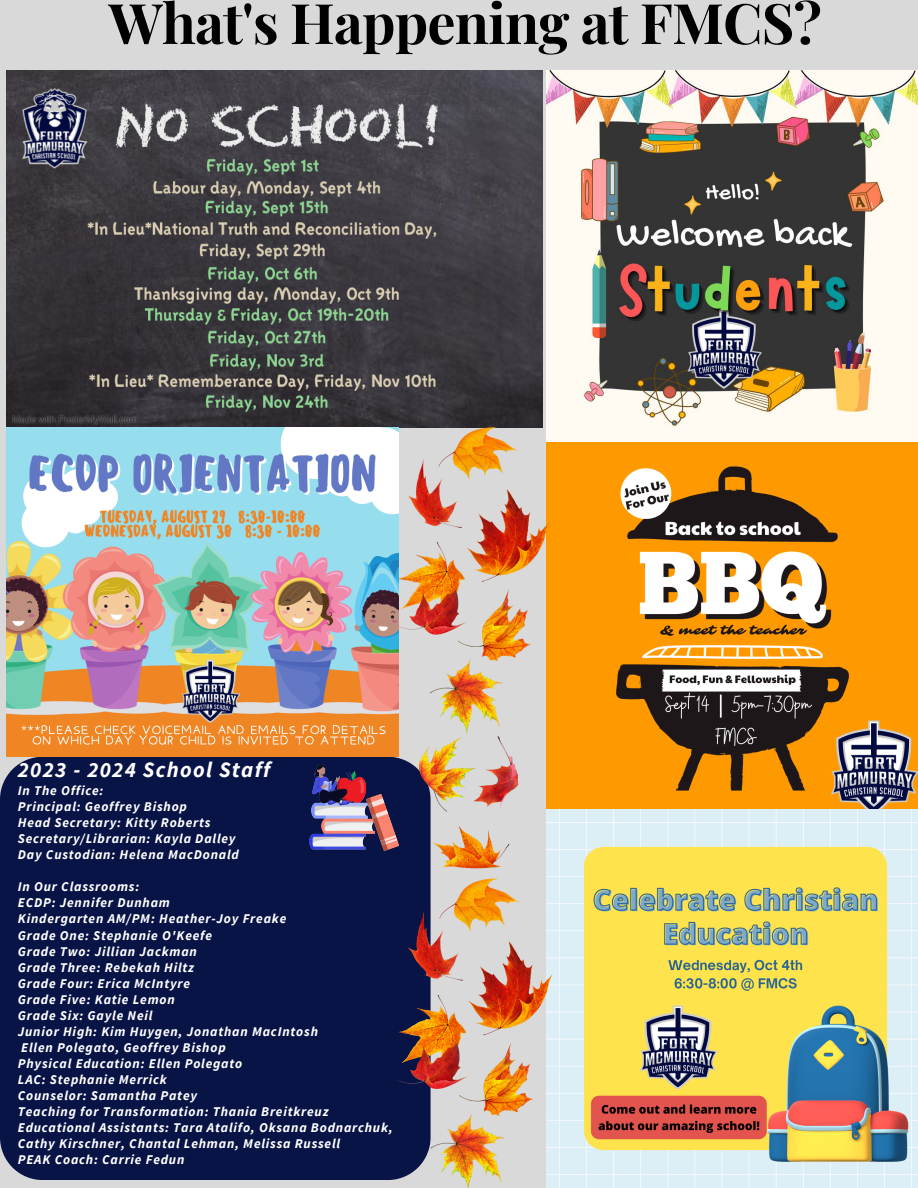
<style>
.page{position:relative;width:918px;height:1188px;background:#d9d9d9}
.page>*{position:absolute;margin:0;border:0;box-sizing:border-box;transform-origin:0 0}
.t1{font:700 55.95px "Playfair Display";letter-spacing:-.015em;color:#000}
.t2{font:italic 700 21.9px "Source Sans Pro";letter-spacing:.06em;color:#fff}
.t3{font:italic 700 13.35px/16px "Source Sans Pro";letter-spacing:.06em;color:#fff}
</style>
<div class="page">
<div style="left:0;top:757px;width:378px;height:423px;background:#081346"></div>
<img style="left:310px;top:765px;width:68px;height:85px">
<img style="left:546px;top:70px;width:372px;height:740px">
<img style="left:6px;top:70px;width:537px;height:358px">
<img style="left:575px;top:810px;width:343px;height:378px">
<img style="left:378px;top:417px;width:197px;height:451px">
<img style="left:378px;top:868px;width:201px;height:320px">
<img style="left:6px;top:428px;width:393px;height:328px">
<p class="t1" style="left:109px;top:-16px;width:715px">What's Happening at FMCS?</p>
<p class="t2" style="left:18px;top:755px;width:254px">2023 - 2024 School Staff</p>
<p class="t3" style="left:18px;top:782px;width:87px">In The Office:</p>
<p class="t3" style="left:18px;top:798px;width:171px">Principal: Geoffrey Bishop</p>
<p class="t3" style="left:18px;top:814px;width:194px">Head Secretary: Kitty Roberts</p>
<p class="t3" style="left:18px;top:830px;width:219px">Secretary/Librarian: Kayla Dalley</p>
<p class="t3" style="left:18px;top:847px;width:223px">Day Custodian: Helena MacDonald</p>
<p class="t3" style="left:18px;top:879px;width:123px">In Our Classrooms:</p>
<p class="t3" style="left:18px;top:895px;width:154px">ECDP: Jennifer Dunham</p>
<p class="t3" style="left:18px;top:911px;width:270px">Kindergarten AM/PM: Heather-Joy Freake</p>
<p class="t3" style="left:18px;top:927px;width:196px">Grade One: Stephanie O'Keefe</p>
<p class="t3" style="left:18px;top:943px;width:181px">Grade Two: Jillian Jackman</p>
<p class="t3" style="left:18px;top:959px;width:178px">Grade Three: Rebekah Hiltz</p>
<p class="t3" style="left:18px;top:975px;width:174px">Grade Four: Erica McIntyre</p>
<p class="t3" style="left:18px;top:991px;width:159px">Grade Five: Katie Lemon</p>
<p class="t3" style="left:18px;top:1007px;width:136px">Grade Six: Gayle Neil</p>
<p class="t3" style="left:18px;top:1023px;width:302px">Junior High: Kim Huygen, Jonathan MacIntosh</p>
<p class="t3" style="left:21px;top:1039px;width:206px">Ellen Polegato, Geoffrey Bishop</p>
<p class="t3" style="left:18px;top:1055px;width:226px">Physical Education: Ellen Polegato</p>
<p class="t3" style="left:18px;top:1071px;width:151px">LAC: Stephanie Merrick</p>
<p class="t3" style="left:18px;top:1087px;width:181px">Counselor: Samantha Patey</p>
<p class="t3" style="left:18px;top:1103px;width:312px">Teaching for Transformation: Thania Breitkreuz</p>
<p class="t3" style="left:18px;top:1119px;width:376px">Educational Assistants: Tara Atalifo, Oksana Bodnarchuk,<br>Cathy Kirschner, Chantal Lehman, Melissa Russell</p>
<p class="t3" style="left:18px;top:1151px;width:168px">PEAK Coach: Carrie Fedun</p>
</div>
